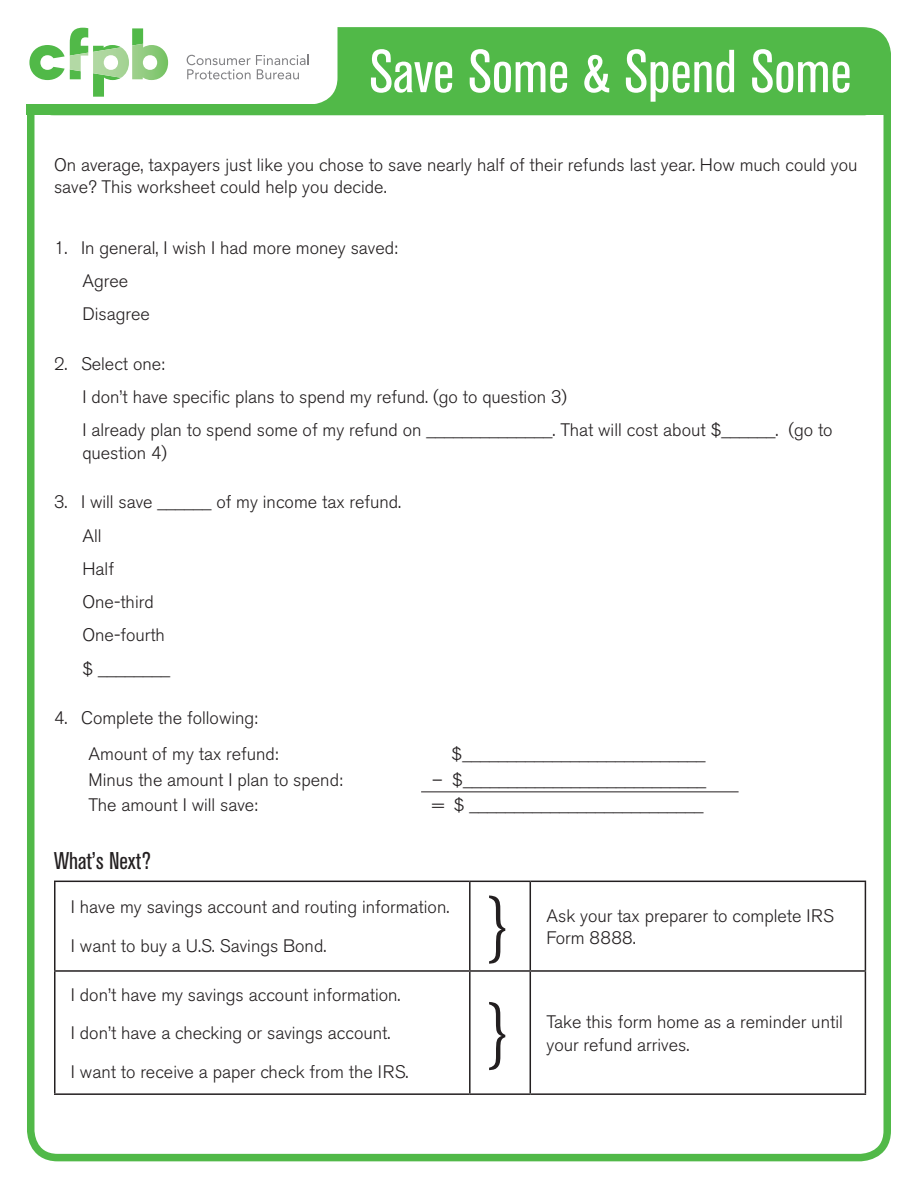
<style>
.page{position:relative;width:918px;height:1188px;background:#fff}
.page>*{position:absolute;margin:0;border:0;box-sizing:border-box;transform-origin:0 0}
.body{font:300 72px "Akzidenz Grotesk BE";color:#231f20}
.t1{font:condensed 60px "Akzidenz Grotesk BE";color:#fff}
.black_subhead{font:condensed 24px "Akzidenz Grotesk BE";color:#231f20}
.body-2{font:300 18px/22.5px "Akzidenz Grotesk BE";color:#231f20}
.indent_no_bullet{font:300 18px/22.5px "Akzidenz Grotesk BE";color:#231f20}
</style>
<div class="page">
<hr style="left:421px;top:791px;width:318px;height:1px;background:#231f20">
<hr style="left:54px;top:881px;width:416px;height:1px;background:#231f20">
<hr style="left:54px;top:882px;width:2px;height:88px;background:#231f20">
<hr style="left:470px;top:881px;width:60px;height:1px;background:#231f20">
<hr style="left:469px;top:882px;width:2px;height:88px;background:#231f20">
<hr style="left:530px;top:881px;width:336px;height:1px;background:#231f20">
<hr style="left:530px;top:882px;width:1px;height:88px;background:#231f20">
<hr style="left:865px;top:882px;width:1px;height:88px;background:#231f20">
<hr style="left:54px;top:970px;width:416px;height:2px;background:#231f20">
<hr style="left:54px;top:972px;width:2px;height:121px;background:#231f20">
<hr style="left:470px;top:970px;width:60px;height:2px;background:#231f20">
<hr style="left:469px;top:972px;width:2px;height:121px;background:#231f20">
<hr style="left:530px;top:970px;width:336px;height:2px;background:#231f20">
<hr style="left:530px;top:972px;width:1px;height:121px;background:#231f20">
<hr style="left:865px;top:972px;width:1px;height:121px;background:#231f20">
<hr style="left:54px;top:1093px;width:416px;height:2px;background:#231f20">
<hr style="left:470px;top:1093px;width:60px;height:2px;background:#231f20">
<hr style="left:530px;top:1093px;width:336px;height:2px;background:#231f20">
<div style="left:27px;top:27px;width:864px;height:1134px;border:8px solid #51b948;border-radius:27px"></div>
<div style="left:27px;top:27px;width:864px;height:88px;background:#51b948;border-radius:27px"></div>
<div style="left:0;top:1px;width:337px;height:103px;background:#fff;border-radius:27px"></div>
<svg style="left:187px;top:54px;width:122px;height:25px"></svg>
<svg style="left:29px;top:28px;width:139px;height:69px"></svg>
<div style="left:27px;top:104px;width:864px;height:11px;background:#51b948"></div>
<h2 class="t1" style="left:369px;top:38px;width:484px">Save Some &amp; Spend Some</h2>
<p class="body-2" style="left:54px;top:154px;width:805px">On average, taxpayers just like you chose to save nearly half of their refunds last year. How much could you save? This worksheet could help you decide.</p>
<p class="body-2" style="left:54px;top:236px;width:345px">1. In general, I wish I had more money saved:</p>
<p class="indent_no_bullet" style="left:82px;top:270px;width:47px">Agree</p>
<p class="indent_no_bullet" style="left:82px;top:303px;width:69px">Disagree</p>
<p class="body-2" style="left:54px;top:353px;width:113px">2. Select one:</p>
<p class="indent_no_bullet" style="left:82px;top:386px;width:486px">I don’t have specific plans to spend my refund. (go to question 3)</p>
<p class="indent_no_bullet" style="left:82px;top:419px;width:752px">I already plan to spend some of my refund on ______________. That will cost about $______. (go to question 4)</p>
<p class="body-2" style="left:54px;top:491px;width:349px">3. I will save ______ of my income tax refund.</p>
<p class="indent_no_bullet" style="left:82px;top:524px;width:21px">All</p>
<p class="indent_no_bullet" style="left:82px;top:558px;width:33px">Half</p>
<p class="indent_no_bullet" style="left:82px;top:591px;width:73px">One-third</p>
<p class="indent_no_bullet" style="left:82px;top:624px;width:84px">One-fourth</p>
<p class="indent_no_bullet" style="left:82px;top:658px;width:89px">$ ________</p>
<p class="body-2" style="left:54px;top:707px;width:206px">4. Complete the following:</p>
<p class="body-2" style="left:88px;top:743px;width:192px">Amount of my tax refund:</p>
<p class="body-2" style="left:452px;top:743px;width:255px">$___________________________</p>
<p class="body-2" style="left:88px;top:769px;width:256px">Minus the amount I plan to spend:</p>
<p class="body-2" style="left:432px;top:769px;width:276px">– $___________________________</p>
<p class="body-2" style="left:88px;top:794px;width:171px">The amount I will save:</p>
<p class="body-2" style="left:432px;top:794px;width:273px">= $ __________________________</p>
<p class="black_subhead" style="left:54px;top:848px;width:98px">What’s Next?</p>
<p class="body-2" style="left:71px;top:896px;width:380px">I have my savings account and routing information.</p>
<p class="body-2" style="left:71px;top:935px;width:257px">I want to buy a U.S. Savings Bond.</p>
<p class="body" style="left:486px;top:888px;width:27px">}</p>
<p class="body-2" style="left:546px;top:904px;width:289px">Ask your tax preparer to complete IRS<br>Form 8888.</p>
<p class="body-2" style="left:71px;top:983px;width:331px">I don’t have my savings account information.</p>
<p class="body-2" style="left:71px;top:1022px;width:321px">I don’t have a checking or savings account.</p>
<p class="body-2" style="left:71px;top:1061px;width:339px">I want to receive a paper check from the IRS.</p>
<p class="body" style="left:486px;top:994px;width:27px">}</p>
<p class="body-2" style="left:546px;top:1011px;width:298px">Take this form home as a reminder until your refund arrives.</p>
</div>
